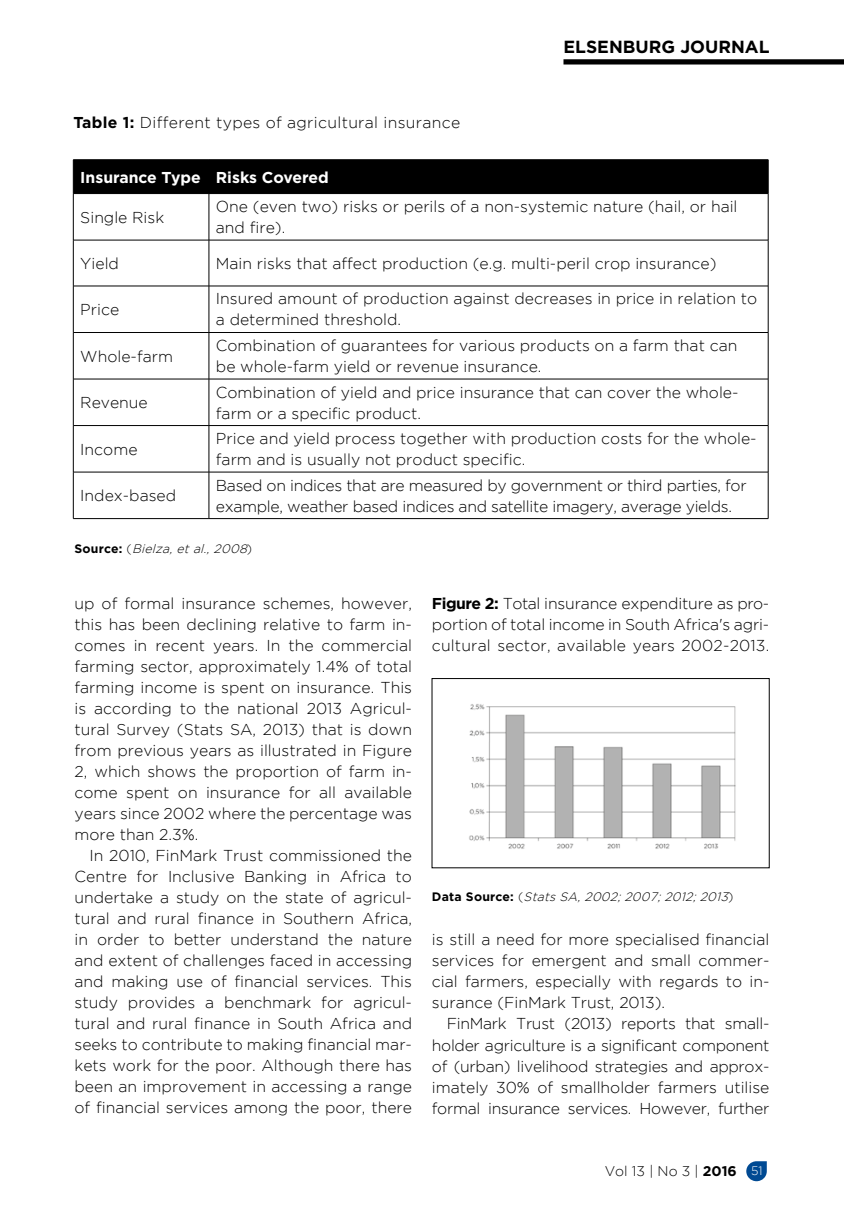
<style>
.page{position:relative;width:844px;height:1216px;background:#fff}
.page>*{position:absolute;margin:0;border:0;box-sizing:border-box;transform-origin:0 0}
.t1{font:700 17.5px "Gotham";color:#000}
.t2{font:300 15.75px/21px "Gotham";color:#000;text-align:justify}
.t3{font:300 15.75px/21px "Gotham";letter-spacing:-.02em;color:#000}
.t4{font:300 15.75px "Gotham";letter-spacing:.02em;color:#000}
.t5{font:700 15.75px "Gotham";color:#fff}
.t6{font:300 14px "Gotham";color:#000}
.t7{font:italic 300 12.25px "Gotham";color:#000}
.s1{font-weight:700}
.s2{font-weight:700;font-style:normal}
.s3{font-style:normal}
.s4{font-size:12.25px;color:#fff}
</style>
<div class="page">
<svg style="left:746px;top:1161px;width:20px;height:20px"></svg>
<div style="left:563px;top:59px;width:280px;height:5px;background:#000"></div>
<div style="left:74px;top:160px;width:693px;height:33px;background:#000"></div>
<hr style="left:73px;top:159px;width:136px;height:1px;background:#000">
<hr style="left:73px;top:160px;width:1px;height:33px;background:#000">
<hr style="left:209px;top:159px;width:559px;height:1px;background:#000">
<hr style="left:208px;top:160px;width:1px;height:33px;background:#000">
<hr style="left:767px;top:160px;width:1px;height:33px;background:#000">
<hr style="left:73px;top:193px;width:136px;height:1px;background:#000">
<hr style="left:73px;top:194px;width:1px;height:46px;background:#000">
<hr style="left:209px;top:193px;width:559px;height:1px;background:#000">
<hr style="left:208px;top:194px;width:1px;height:46px;background:#000">
<hr style="left:767px;top:194px;width:1px;height:46px;background:#000">
<hr style="left:73px;top:240px;width:136px;height:1px;background:#000">
<hr style="left:73px;top:240px;width:1px;height:46px;background:#000">
<hr style="left:209px;top:240px;width:559px;height:1px;background:#000">
<hr style="left:208px;top:240px;width:1px;height:46px;background:#000">
<hr style="left:767px;top:240px;width:1px;height:46px;background:#000">
<hr style="left:73px;top:286px;width:136px;height:1px;background:#000">
<hr style="left:73px;top:286px;width:1px;height:46px;background:#000">
<hr style="left:209px;top:286px;width:559px;height:1px;background:#000">
<hr style="left:208px;top:286px;width:1px;height:46px;background:#000">
<hr style="left:767px;top:286px;width:1px;height:46px;background:#000">
<hr style="left:73px;top:332px;width:136px;height:1px;background:#000">
<hr style="left:73px;top:332px;width:1px;height:47px;background:#000">
<hr style="left:209px;top:332px;width:559px;height:1px;background:#000">
<hr style="left:208px;top:332px;width:1px;height:47px;background:#000">
<hr style="left:767px;top:332px;width:1px;height:47px;background:#000">
<hr style="left:73px;top:379px;width:136px;height:1px;background:#000">
<hr style="left:73px;top:379px;width:1px;height:46px;background:#000">
<hr style="left:209px;top:379px;width:559px;height:1px;background:#000">
<hr style="left:208px;top:379px;width:1px;height:46px;background:#000">
<hr style="left:767px;top:379px;width:1px;height:46px;background:#000">
<hr style="left:73px;top:425px;width:136px;height:1px;background:#000">
<hr style="left:73px;top:425px;width:1px;height:47px;background:#000">
<hr style="left:209px;top:425px;width:559px;height:1px;background:#000">
<hr style="left:208px;top:425px;width:1px;height:47px;background:#000">
<hr style="left:767px;top:425px;width:1px;height:47px;background:#000">
<hr style="left:73px;top:472px;width:136px;height:1px;background:#000">
<hr style="left:73px;top:472px;width:1px;height:46px;background:#000">
<hr style="left:209px;top:472px;width:559px;height:1px;background:#000">
<hr style="left:208px;top:472px;width:1px;height:46px;background:#000">
<hr style="left:767px;top:472px;width:1px;height:46px;background:#000">
<hr style="left:73px;top:518px;width:136px;height:1px;background:#000">
<hr style="left:209px;top:518px;width:559px;height:1px;background:#000">
<div style="left:432px;top:678px;width:337px;height:189px;border:1px solid #000"></div>
<img style="left:469px;top:704px;width:267px;height:145px">
<p class="t4" style="left:73px;top:113px;width:388px"><span class="s1">Table 1:</span> Different types of agricultural insurance</p>
<p class="t1" style="left:563px;top:35px;width:207px">ELSENBURG JOURNAL</p>
<p class="t5" style="left:80px;top:167px;width:250px">Insurance Type Risks Covered</p>
<p class="t2" style="left:80px;top:206px;width:85px">Single Risk</p>
<p class="t2" style="left:216px;top:196px;width:523px">One (even two) risks or perils of a non-systemic nature (hail, or hail and fire).</p>
<p class="t2" style="left:80px;top:252px;width:40px">Yield</p>
<p class="t2" style="left:216px;top:252px;width:502px">Main risks that affect production (e.g. multi-peril crop insurance)</p>
<p class="t2" style="left:80px;top:299px;width:40px">Price</p>
<p class="t2" style="left:216px;top:288px;width:542px">Insured amount of production against decreases in price in relation to a determined threshold.</p>
<p class="t2" style="left:80px;top:345px;width:94px">Whole-farm</p>
<p class="t2" style="left:216px;top:335px;width:523px">Combination of guarantees for various products on a farm that can be whole-farm yield or revenue insurance.</p>
<p class="t2" style="left:80px;top:392px;width:69px">Revenue</p>
<p class="t2" style="left:216px;top:381px;width:524px">Combination of yield and price insurance that can cover the whole&shy;farm or a specific product.</p>
<p class="t2" style="left:80px;top:438px;width:59px">Income</p>
<p class="t2" style="left:216px;top:428px;width:542px">Price and yield process together with production costs for the whole&shy;farm and is usually not product specific.</p>
<p class="t2" style="left:80px;top:485px;width:97px">Index-based</p>
<p class="t3" style="left:216px;top:474px;width:532px">Based on indices that are measured by government or third parties, for example, weather based indices and satellite imagery, average yields.</p>
<p class="t7" style="left:74px;top:542px;width:179px"><span class="s2">S o u r c e :</span> <span class="s3">(</span> Bielza,etal.,2008<span class="s3">)</span></p>
<p class="t2" style="left:75px;top:593px;width:339px">up of formal insurance schemes, however, this has been declining relative to farm in&shy;comes in recent years. In the commercial farming sector, approximately 1.4% of total farming income is spent on insurance. This is according to the national 2013 Agricul&shy;tural Survey (Stats SA, 2013) that is down from previous years as illustrated in Figure 2, which shows the proportion of farm in&shy;come spent on insurance for all available years since 2002 where the percentage was more than 2.3%.</p>
<p class="t2" style="left:75px;top:845px;width:339px;text-indent:15px">In 2010, FinMark Trust commissioned the Centre for Inclusive Banking in Africa to undertake a study on the state of agricul&shy;tural and rural finance in Southern Africa, in order to better understand the nature and extent of challenges faced in accessing and making use of financial services. This study provides a benchmark for agricul&shy;tural and rural finance in South Africa and seeks to contribute to making financial mar&shy;kets work for the poor. Although there has been an improvement in accessing a range of financial services among the poor, there</p>
<p class="t2" style="left:432px;top:593px;width:339px"><span class="s1">Figure 2:</span> Total insurance expenditure as pro&shy;portion of total income in South Africa's agri&shy;cultural sector, available years 2002-2013.</p>
<p class="t7" style="left:432px;top:890px;width:303px"><span class="s2">D a t a S o u r c e :</span> <span class="s3">(</span> Stats SA,2002;2007;2012;2013<span class="s3">)</span></p>
<p class="t2" style="left:432px;top:929px;width:339px">is still a need for more specialised financial services for emergent and small commer&shy;cial farmers, especially with regards to in&shy;surance (FinMark Trust, 2013).</p>
<p class="t2" style="left:432px;top:1013px;width:339px;text-indent:15px">FinMark Trust (2013) reports that small&shy;holder agriculture is a significant component of (urban) livelihood strategies and approx&shy;imately 30% of smallholder farmers utilise formal insurance services. However, further</p>
<p class="t6" style="left:604px;top:1163px;width:159px">Vol 13 | No 3 | <span class="s1">2016</span> <span class="s4">51</span></p>
</div>
